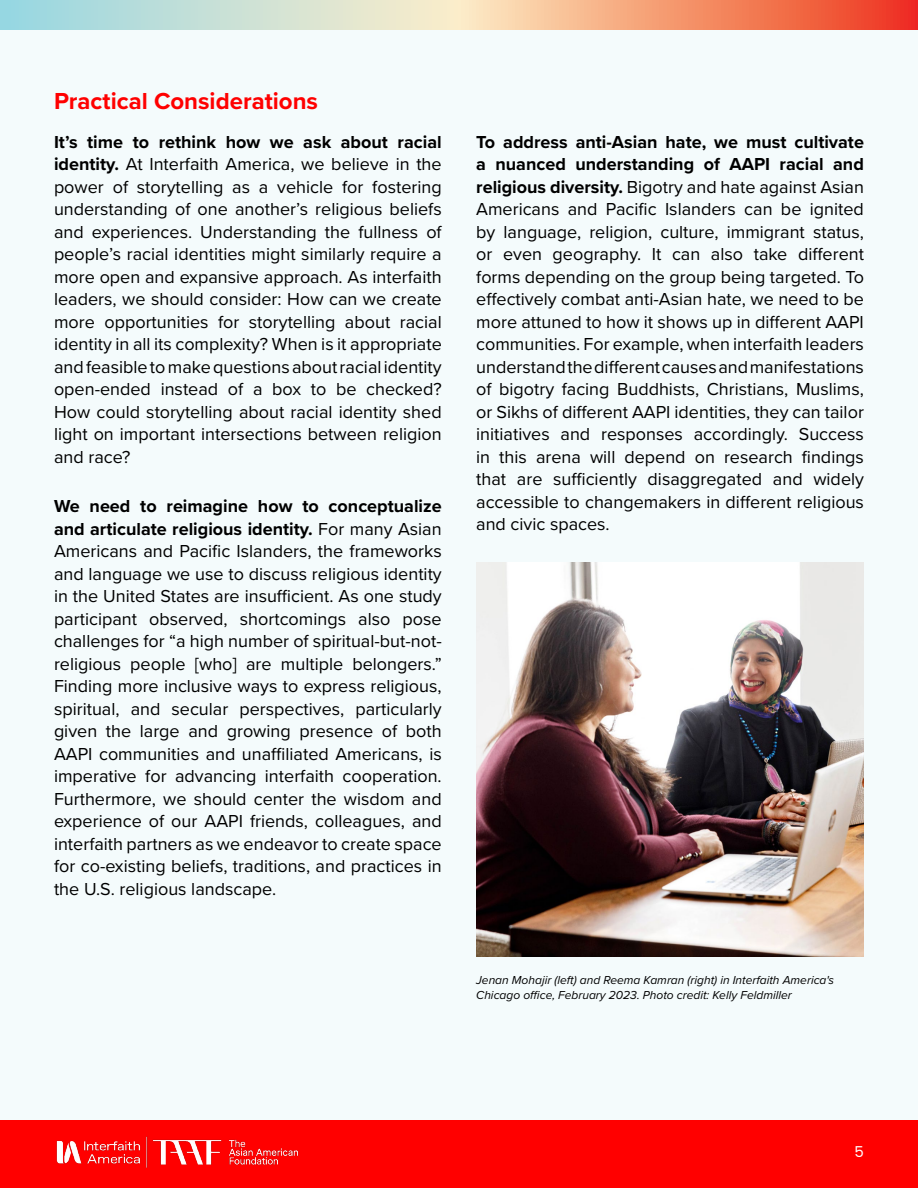
<style>
.page{position:relative;width:918px;height:1188px;background:#f4fbfc}
.page>*{position:absolute;margin:0;border:0;box-sizing:border-box;transform-origin:0 0}
.t1{font:700 24px "Proxima Nova";color:#f00}
.t2{font:18px/22.5px "Proxima Nova";color:#000;text-align:justify}
.t3{font:15px "Poppins";color:#fff}
.t4{font:italic 12px/14.4px "Proxima Nova";color:#000}
.s1{font-weight:700}
</style>
<div class="page">
<svg style="left:0;top:0;width:918px;height:30px;background:#deb9a1"></svg>
<div style="left:0;top:1120px;width:918px;height:68px;background:#f00"></div>
<img style="left:476px;top:562px;width:388px;height:395px">
<img style="left:56px;top:1136px;width:243px;height:32px">
<h1 class="t1" style="left:54px;top:83px;width:266px">Practical Considerations</h1>
<p class="t2" style="left:54px;top:130px;width:389px"><span class="s1">It’s time to rethink how we ask about racial identity.</span> At Interfaith America, we believe in the power of storytelling as a vehicle for fostering understanding of one another’s religious beliefs and experiences. Understanding the fullness of people’s racial identities might similarly require a more open and expansive approach. As interfaith leaders, we should consider: How can we create more opportunities for storytelling about racial identity in all its complexity? When is it appropriate and feasible to make questions about racial identity open-ended instead of a box to be checked?<br>How could storytelling about racial identity shed light on important intersections between religion and race?</p>
<p class="t2" style="left:54px;top:494px;width:389px"><span class="s1">We need to reimagine how to conceptualize and articulate religious identity.</span> For many Asian Americans and Pacific Islanders, the frameworks and language we use to discuss religious identity in the United States are insufficient. As one study participant observed, shortcomings also pose challenges for “a high number of spiritual-but-not&shy;religious people [who] are multiple belongers.” Finding more inclusive ways to express religious, spiritual, and secular perspectives, particularly given the large and growing presence of both AAPI communities and unaffiliated Americans, is imperative for advancing interfaith cooperation.<br>Furthermore, we should center the wisdom and experience of our AAPI friends, colleagues, and interfaith partners as we endeavor to create space for co-existing beliefs, traditions, and practices in the U.S. religious landscape.</p>
<p class="t2" style="left:476px;top:130px;width:389px"><span class="s1">To address anti-Asian hate, we must cultivate a nuanced understanding of AAPI racial and religious diversity.</span> Bigotry and hate against Asian Americans and Pacific Islanders can be ignited by language, religion, culture, immigrant status, or even geography. It can also take different forms depending on the group being targeted. To effectively combat anti-Asian hate, we need to be more attuned to how it shows up in different AAPI communities. For example, when interfaith leaders understand the different causes and manifestations of bigotry facing Buddhists, Christians, Muslims, or Sikhs of different AAPI identities, they can tailor initiatives and responses accordingly. Success in this arena will depend on research findings that are sufficiently disaggregated and widely accessible to changemakers in different religious and civic spaces.</p>
<p class="t4" style="left:476px;top:973px;width:359px">Jenan Mohajir (left) and Reema Kamran (right) in Interfaith America's<br>Chicago office, February 2023. Photo credit: Kelly Feldmiller</p>
<p class="t3" style="left:855px;top:1143px;width:11px">5</p>
</div>
